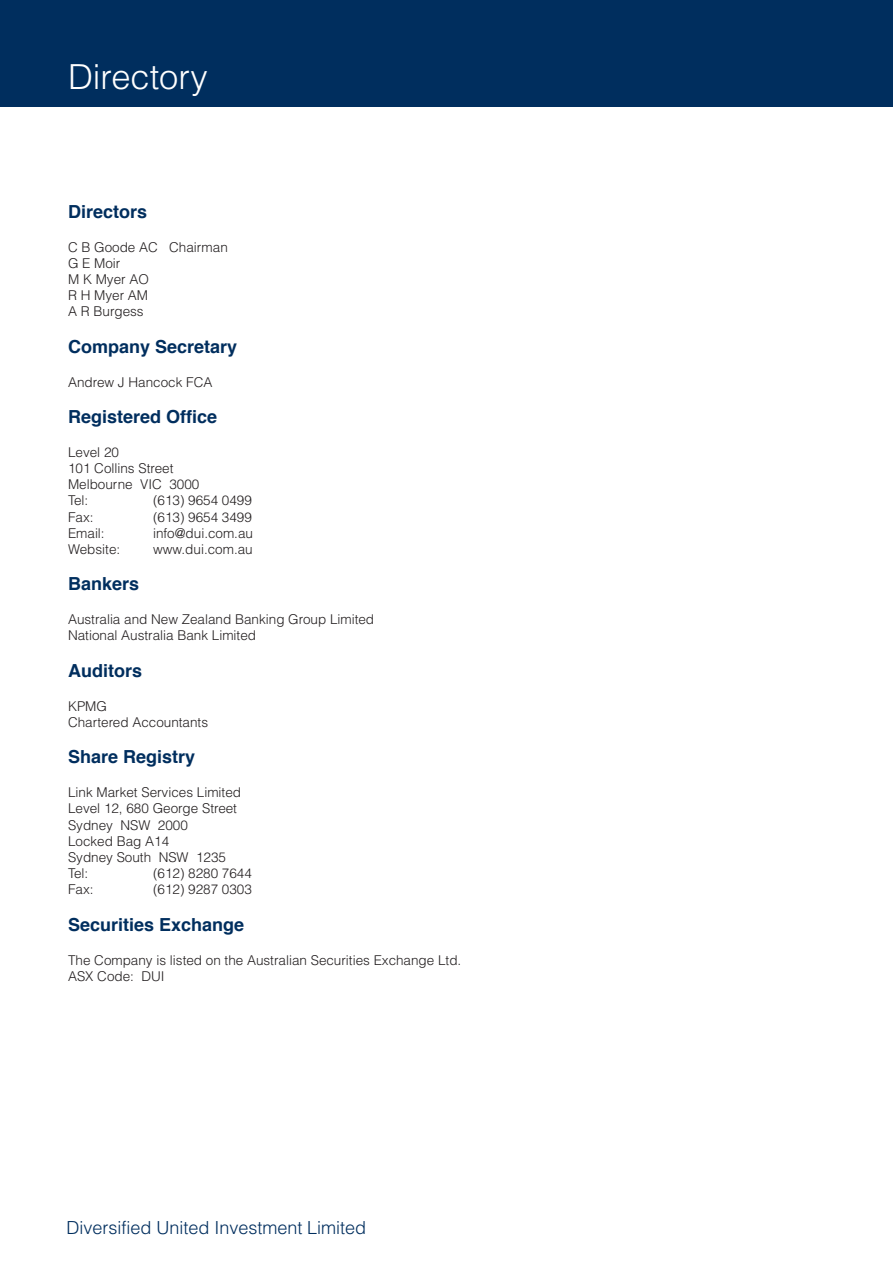
<style>
.page{position:relative;width:893px;height:1263px;background:#fff}
.page>*{position:absolute;margin:0;border:0;box-sizing:border-box;transform-origin:0 0}
.t1{font:300 34.5px "Helvetica";color:#fff}
.t2{font:700 18px "Helvetica";color:#002e5e}
.t3{font:300 18px "Helvetica";color:#002e5e}
.t4{font:300 13.5px/16.2px "Helvetica";color:#231f20}
</style>
<div class="page">
<div style="left:0;top:0;width:893px;height:106px;background:#002e5e"></div>
<h1 class="t1" style="left:68px;top:64px;width:141px">Directory</h1>
<h2 class="t2" style="left:68px;top:204px;width:81px">Directors</h2>
<p class="t4" style="left:68px;top:240px;width:161px">C B Goode AC Chairman<br>G E Moir<br>M K Myer AO<br>R H Myer AM<br>A R Burgess</p>
<h2 class="t2" style="left:68px;top:339px;width:171px">Company Secretary</h2>
<p class="t4" style="left:68px;top:375px;width:146px">Andrew J Hancock FCA</p>
<h2 class="t2" style="left:68px;top:409px;width:151px">Registered Office</h2>
<p class="t4" style="left:68px;top:445px;width:133px">Level 20<br>101 Collins Street<br>Melbourne VIC 3000<br>Tel:</p>
<p class="t4" style="left:153px;top:494px;width:100px">(613) 9654 0499</p>
<p class="t4" style="left:68px;top:510px;width:27px">Fax:</p>
<p class="t4" style="left:153px;top:510px;width:100px">(613) 9654 3499</p>
<p class="t4" style="left:68px;top:526px;width:38px">Email:</p>
<p class="t4" style="left:153px;top:526px;width:101px">info@dui.com.au</p>
<p class="t4" style="left:68px;top:542px;width:54px">Website:</p>
<p class="t4" style="left:153px;top:542px;width:101px">www.dui.com.au</p>
<h2 class="t2" style="left:68px;top:576px;width:73px">Bankers</h2>
<p class="t4" style="left:68px;top:613px;width:308px">Australia and New Zealand Banking Group Limited<br>National Australia Bank Limited</p>
<h2 class="t2" style="left:68px;top:663px;width:75px">Auditors</h2>
<p class="t4" style="left:68px;top:699px;width:142px">KPMG<br>Chartered Accountants</p>
<h2 class="t2" style="left:68px;top:749px;width:129px">Share Registry</h2>
<p class="t4" style="left:68px;top:785px;width:175px">Link Market Services Limited<br>Level 12, 680 George Street<br>Sydney NSW 2000<br>Locked Bag A14<br>Sydney South NSW 1235<br>Tel:</p>
<p class="t4" style="left:153px;top:866px;width:100px">(612) 8280 7644</p>
<p class="t4" style="left:68px;top:883px;width:27px">Fax:</p>
<p class="t4" style="left:153px;top:883px;width:100px">(612) 9287 0303</p>
<h2 class="t2" style="left:68px;top:917px;width:178px">Securities Exchange</h2>
<p class="t4" style="left:68px;top:953px;width:395px">The Company is listed on the Australian Securities Exchange Ltd.<br>ASX Code: DUI</p>
<h2 class="t3" style="left:67px;top:1221px;width:301px">Diversified United Investment Limited</h2>
</div>
